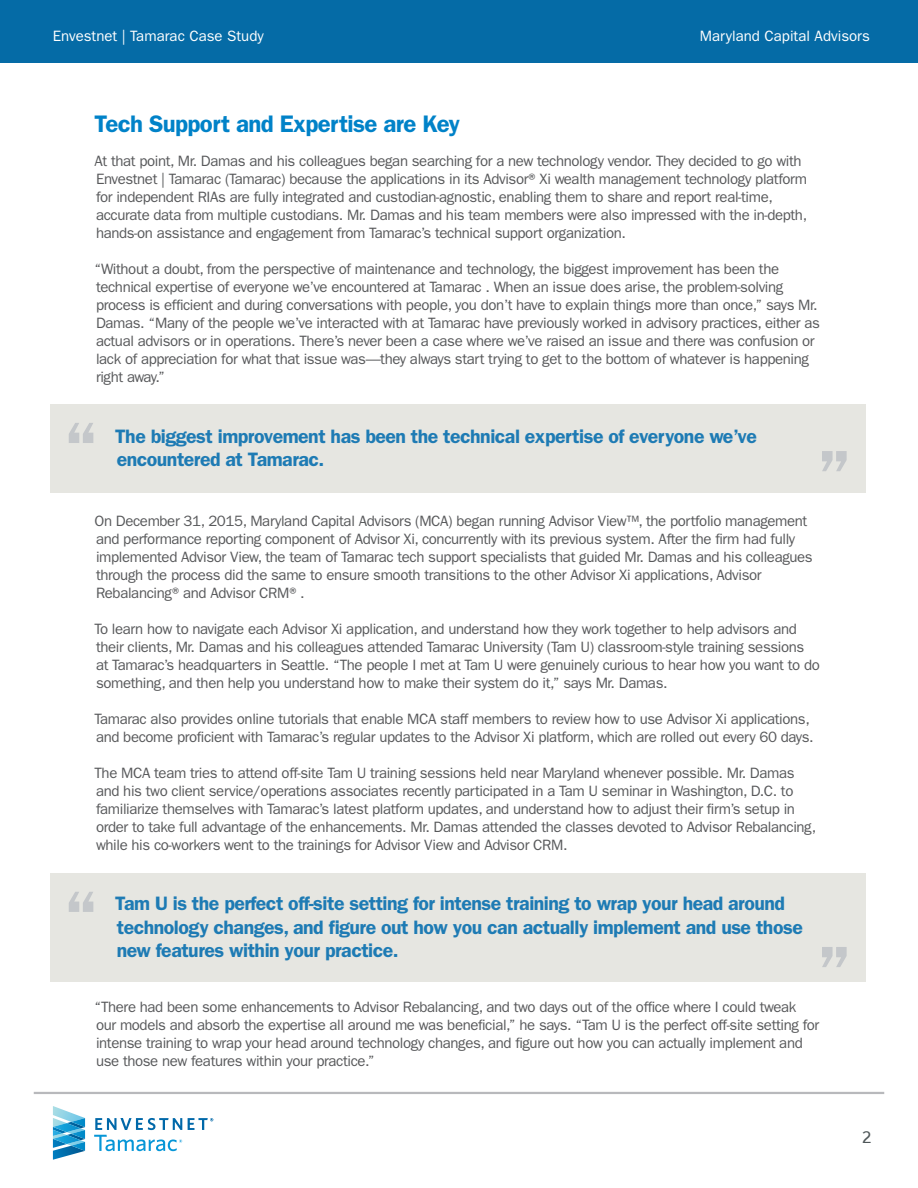
<style>
.page{position:relative;width:918px;height:1188px;background:#fff}
.page>*{position:absolute;margin:0;border:0;box-sizing:border-box;transform-origin:0 0}
.Paragraph_Style_1{font:600 72px "Franklin Gothic";color:#c4c7ca}
.Paragraph_Style_1-2{font:600 24px "Franklin Gothic";letter-spacing:-.025em;color:#0082c8}
.Paragraph_Style_1-3{font:600 19.5px/23.4px "Franklin Gothic";letter-spacing:-.025em;color:#1e7bb4}
.t1{font:18px "Slate W01";color:#4f5759}
.Paragraph_Style_1-4{font:15px/18px "Franklin Gothic";letter-spacing:-.025em;color:#58595b}
.t2{font:15px "Franklin Gothic";color:#fff}
</style>
<div class="page">
<svg style="left:53px;top:1106px;width:32px;height:54px"></svg>
<svg style="left:188px;top:1118px;width:25px;height:12px"></svg>
<svg style="left:94px;top:1118px;width:88px;height:33px"></svg>
<div style="left:0;top:0;width:918px;height:63px;background:#056ba6"></div>
<hr style="left:34px;top:1092px;width:850px;height:2px;background:#b8b9bc">
<div style="left:50px;top:404px;width:816px;height:89px;background:#e6e6e1"></div>
<div style="left:50px;top:873px;width:816px;height:109px;background:#e6e6e1"></div>
<p class="t2" style="left:53px;top:27px;width:212px">Envestnet | Tamarac Case Study</p>
<p class="t2" style="left:700px;top:27px;width:172px">Maryland Capital Advisors</p>
<p class="Paragraph_Style_1-2" style="left:94px;top:109px;width:367px">Tech Support and Expertise are Key</p>
<p class="Paragraph_Style_1-4" style="left:94px;top:152px;width:714px">At that point, Mr. Damas and his colleagues began searching for a new technology vendor. They decided to go with Envestnet | Tamarac (Tamarac) because the applications in its Advisor®Xi wealth management technology platform for independent RIAs are fully integrated and custodian-agnostic, enabling them to share and report real-time, accurate data from multiple custodians. Mr. Damas and his team members were also impressed with the in-depth, hands-on assistance and engagement from Tamarac’s technical support organization.</p>
<p class="Paragraph_Style_1-4" style="left:94px;top:260px;width:727px">“Without a doubt, from the perspective of maintenance and technology, the biggest improvement has been the technical expertise of everyone we’ve encountered at Tamarac . When an issue does arise, the problem-solving process is efficient and during conversations with people, you don’t have to explain things more than once,” says Mr.<br>Damas. “Many of the people we’ve interacted with at Tamarac have previously worked in advisory practices, either as actual advisors or in operations. There’s never been a case where we’ve raised an issue and there was confusion or lack of appreciation for what that issue was—they always start trying to get to the bottom of whatever is happening right away.”</p>
<p class="Paragraph_Style_1" style="left:64px;top:405px;width:36px">“</p>
<p class="Paragraph_Style_1-3" style="left:115px;top:424px;width:643px">The biggest improvement has been the technical expertise of everyone we’ve</p>
<p class="Paragraph_Style_1-3" style="left:117px;top:448px;width:209px">encountered at Tamarac.</p>
<p class="Paragraph_Style_1" style="left:817px;top:433px;width:36px">”</p>
<p class="Paragraph_Style_1-4" style="left:94px;top:512px;width:720px">On December 31, 2015, Maryland Capital Advisors (MCA) began running Advisor View™, the portfolio management and performance reporting component of Advisor Xi, concurrently with its previous system. After the firm had fully implemented Advisor View, the team of Tamarac tech support specialists that guided Mr. Damas and his colleagues through the process did the same to ensure smooth transitions to the other Advisor Xi applications, Advisor Rebalancing®and Advisor CRM®.</p>
<p class="Paragraph_Style_1-4" style="left:94px;top:620px;width:727px">To learn how to navigate each Advisor Xi application, and understand how they work together to help advisors and their clients, Mr. Damas and his colleagues attended Tamarac University (Tam U) classroom-style training sessions<br>at Tamarac’s headquarters in Seattle. “The people I met at Tam U were genuinely curious to hear how you want to do something, and then help you understand how to make their system do it,” says Mr. Damas.</p>
<p class="Paragraph_Style_1-4" style="left:94px;top:710px;width:721px">Tamarac also provides online tutorials that enable MCA staff members to review how to use Advisor Xi applications, and become proficient with Tamarac’s regular updates to the Advisor Xi platform, which are rolled out every 60 days.</p>
<p class="Paragraph_Style_1-4" style="left:94px;top:764px;width:723px">The MCA team tries to attend off-site Tam U training sessions held near Maryland whenever possible. Mr. Damas and his two client service/operations associates recently participated in a Tam U seminar in Washington, D.C. to familiarize themselves with Tamarac’s latest platform updates, and understand how to adjust their firm’s setup in order to take full advantage of the enhancements. Mr. Damas attended the classes devoted to Advisor Rebalancing, while his co-workers went to the trainings for Advisor View and Advisor CRM.</p>
<p class="Paragraph_Style_1" style="left:64px;top:874px;width:36px">“</p>
<p class="Paragraph_Style_1-3" style="left:115px;top:892px;width:689px">Tam U is the perfect off-site setting for intense training to wrap your head around technology changes, and figure out how you can actually implement and use those</p>
<p class="Paragraph_Style_1-3" style="left:117px;top:939px;width:284px">new features within your practice.</p>
<p class="Paragraph_Style_1" style="left:817px;top:929px;width:36px">”</p>
<p class="Paragraph_Style_1-4" style="left:94px;top:998px;width:726px">“There had been some enhancements to Advisor Rebalancing, and two days out of the office where I could tweak our models and absorb the expertise all around me was beneficial,” he says. “Tam U is the perfect off-site setting for intense training to wrap your head around technology changes, and figure out how you can actually implement and use those new features within your practice.”</p>
<p class="t1" style="left:862px;top:1128px;width:11px">2</p>
</div>
